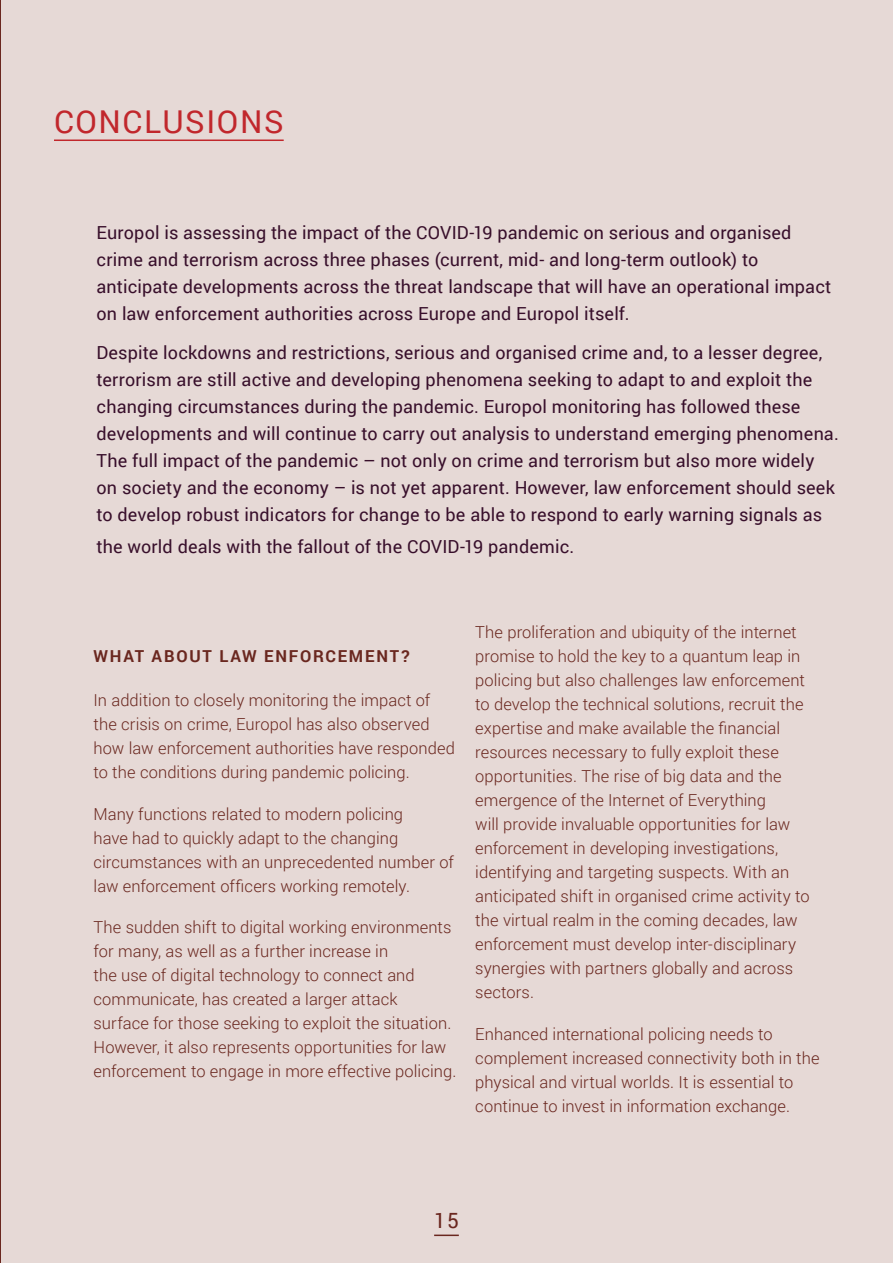
<style>
.page{position:relative;width:893px;height:1263px;background:#fff}
.page>*{position:absolute;margin:0;border:0;box-sizing:border-box;transform-origin:0 0}
.t1{font:31.5px "Roboto";letter-spacing:.05em;color:#c1272c}
.t2{font:21px "Roboto";color:#6a271f}
.t3{font:18px/27px "Roboto";letter-spacing:.01em;color:#380f2b}
.t4{font:300 16.5px/24px "Roboto";letter-spacing:.005em;color:#6a271f}
.t5{font:700 16.5px "Roboto";letter-spacing:.105em;color:#6a271f}
</style>
<div class="page">
<hr style="left:0;top:1px;width:4px;height:1262px;background:#6a271f">
<div style="left:1px;top:1px;width:892px;height:1262px;background:#e6d9d6"></div>
<hr style="left:54px;top:140px;width:230px;height:1px;background:#c1272c">
<hr style="left:434px;top:1234px;width:25px;height:2px;background:#6a271f">
<h1 class="t1" style="left:54px;top:99px;width:231px">CONCLUSIONS</h1>
<p class="t3" style="left:97px;top:218px;width:736px">Europol is assessing the impact of the COVID-19 pandemic on serious and organised crime and terrorism across three phases (current, mid- and long-term outlook) to anticipate developments across the threat landscape that will have an operational impact on law enforcement authorities across Europe and Europol itself.</p>
<p class="t3" style="left:97px;top:338px;width:744px">Despite lockdowns and restrictions, serious and organised crime and, to a lesser degree, terrorism are still active and developing phenomena seeking to adapt to and exploit the changing circumstances during the pandemic. Europol monitoring has followed these developments and will continue to carry out analysis to understand emerging phenomena.<br>The full impact of the pandemic – not only on crime and terrorism but also more widely on society and the economy – is not yet apparent. However, law enforcement should seek to develop robust indicators for change to be able to respond to early warning signals as</p>
<p class="t3" style="left:97px;top:532px;width:479px">the world deals with the fallout of the COVID-19 pandemic.</p>
<p class="t5" style="left:94px;top:644px;width:318px">WHAT ABOUT LAW ENFORCEMENT?</p>
<p class="t4" style="left:94px;top:688px;width:363px">In addition to closely monitoring the impact of the crisis on crime, Europol has also observed how law enforcement authorities have responded to the conditions during pandemic policing.</p>
<p class="t4" style="left:94px;top:801px;width:362px">Many functions related to modern policing<br>have had to quickly adapt to the changing circumstances with an unprecedented number of law enforcement officers working remotely.</p>
<p class="t4" style="left:94px;top:915px;width:364px">The sudden shift to digital working environments for many, as well as a further increase in<br>the use of digital technology to connect and communicate, has created a larger attack surface for those seeking to exploit the situation.<br>However, it also represents opportunities for law enforcement to engage in more effective policing.</p>
<p class="t4" style="left:475px;top:619px;width:336px">The proliferation and ubiquity of the internet promise to hold the key to a quantum leap in policing but also challenges law enforcement to develop the technical solutions, recruit the expertise and make available the financial resources necessary to fully exploit these opportunities. The rise of big data and the emergence of the Internet of Everything<br>will provide invaluable opportunities for law enforcement in developing investigations, identifying and targeting suspects. With an anticipated shift in organised crime activity to the virtual realm in the coming decades, law enforcement must develop inter-disciplinary synergies with partners globally and across sectors.</p>
<p class="t4" style="left:475px;top:1021px;width:346px">Enhanced international policing needs to complement increased connectivity both in the physical and virtual worlds. It is essential to continue to invest in information exchange.</p>
<p class="t2" style="left:434px;top:1205px;width:26px">15</p>
</div>
